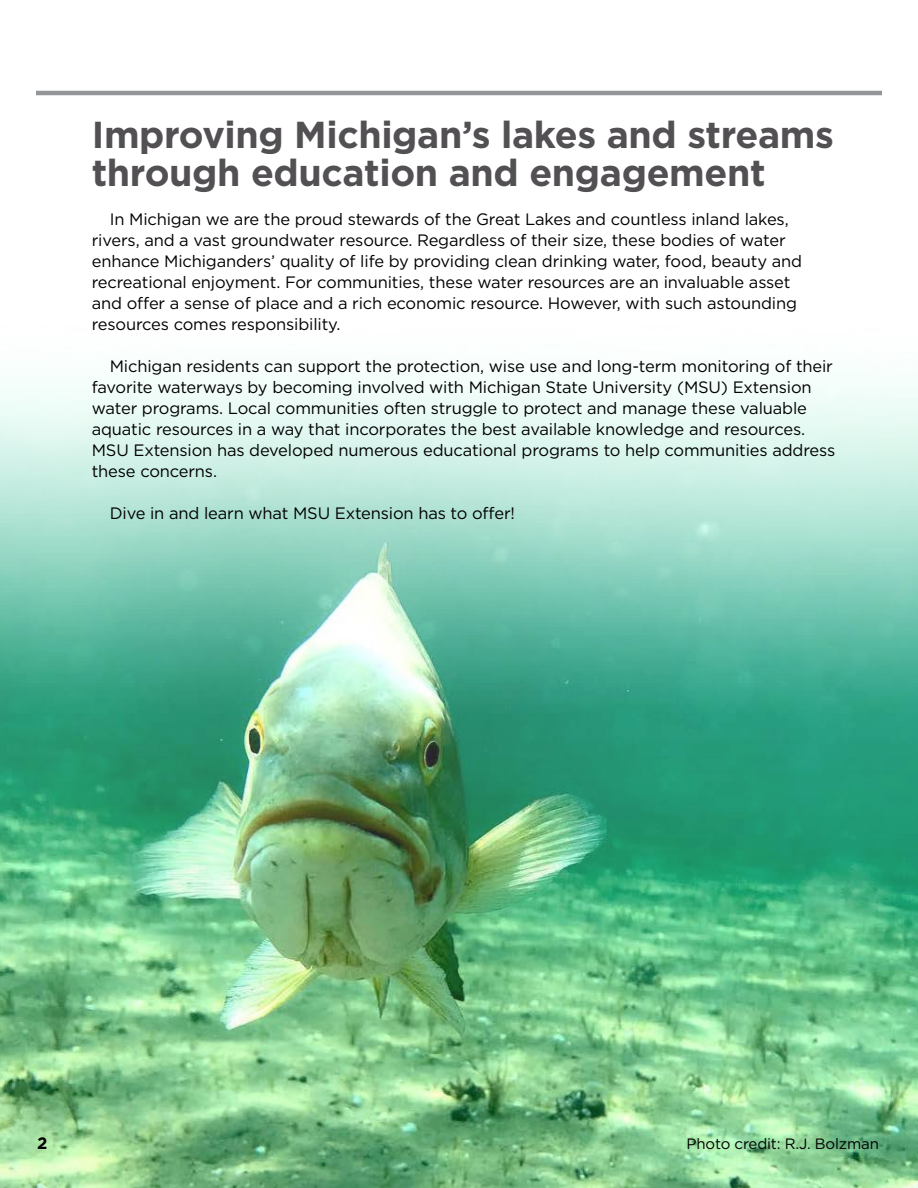
<style>
.page{position:relative;width:918px;height:1188px;background:#fff}
.page>*{position:absolute;margin:0;border:0;box-sizing:border-box;transform-origin:0 0}
.t1{font:700 37.5px/37.5px "Gotham";letter-spacing:-.01em;color:#535054}
.t2{font:16.5px/21px "Gotham";letter-spacing:-.01em;color:#000}
.t3{font:700 16.5px "Gotham";color:#000}
.t4{font:15px "Gotham";letter-spacing:-.01em;color:#000}
</style>
<div class="page">
<hr style="left:36px;top:91px;width:846px;height:4px;background:#939598">
<img style="left:0;top:376px;width:918px;height:812px">
<h1 class="t1" style="left:92px;top:116px;width:744px">Improving Michigan’s lakes and streams through education and engagement</h1>
<p class="t2" style="left:92px;top:208px;width:712px;text-indent:18px">In Michigan we are the proud stewards of the Great Lakes and countless inland lakes, rivers, and a vast groundwater resource. Regardless of their size, these bodies of water enhance Michiganders’ quality of life by providing clean drinking water, food, beauty and recreational enjoyment. For communities, these water resources are an invaluable asset and offer a sense of place and a rich economic resource. However, with such astounding resources comes responsibility.</p>
<p class="t2" style="left:92px;top:355px;width:745px;text-indent:18px">Michigan residents can support the protection, wise use and long-term monitoring of their favorite waterways by becoming involved with Michigan State University (MSU) Extension water programs. Local communities often struggle to protect and manage these valuable aquatic resources in a way that incorporates the best available knowledge and resources.<br>MSU Extension has developed numerous educational programs to help communities address these concerns.</p>
<p class="t2" style="left:110px;top:502px;width:407px">Dive in and learn what MSU Extension has to offer!</p>
<p class="t3" style="left:37px;top:1132px;width:12px">2</p>
<p class="t4" style="left:687px;top:1134px;width:194px">Photo credit: R.J. Bolzman</p>
</div>
